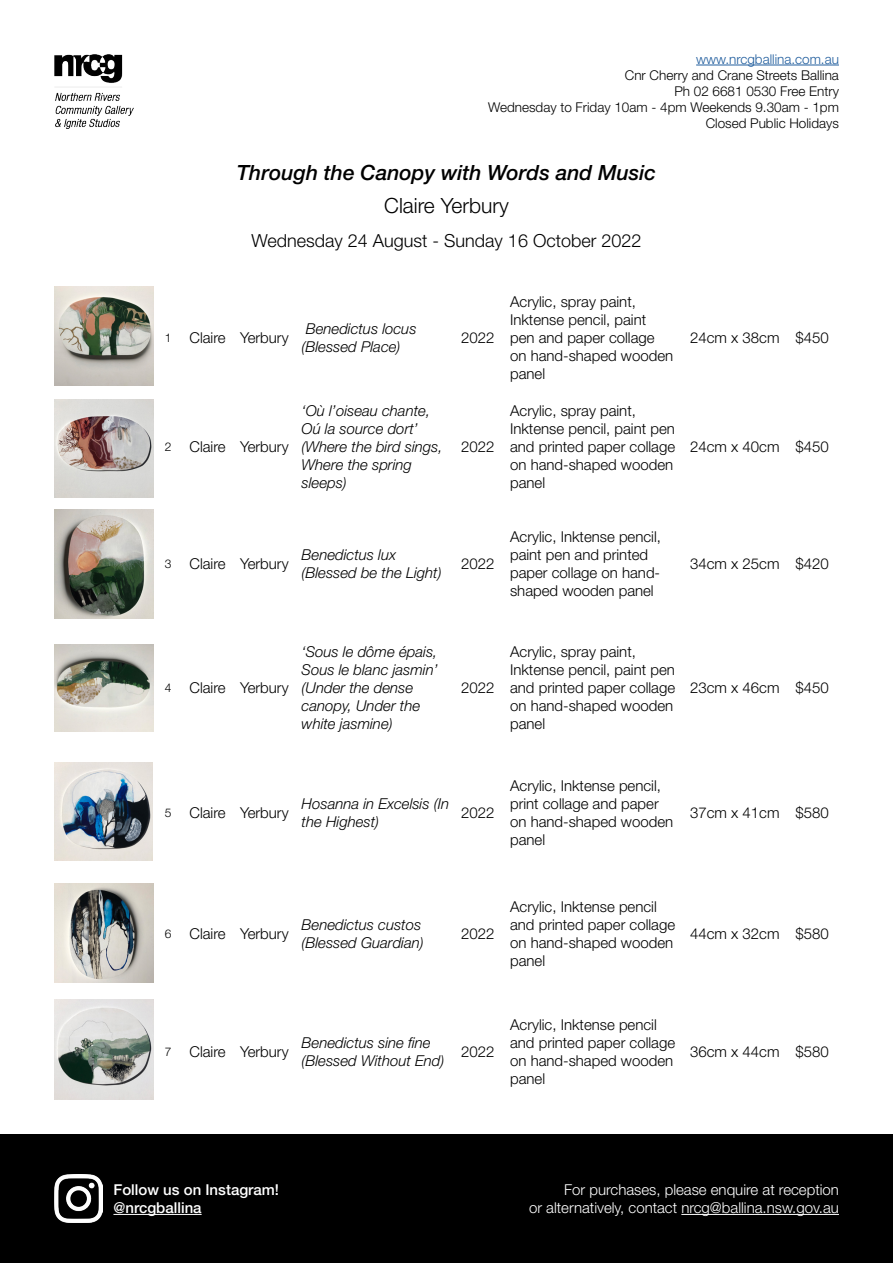
<style>
.page{position:relative;width:893px;height:1263px;background:#fff}
.page>*{position:absolute;margin:0;border:0;box-sizing:border-box;transform-origin:0 0}
.t1{font:italic 500 21px "Helvetica Neue LT Std";color:#000}
.t2{font:300 21px "Helvetica Neue LT Std";color:#000}
.t3{font:300 18px "Helvetica Neue LT Std";color:#000}
.t4{font:300 15px/18px "Helvetica Neue LT Std";color:#000}
.t5{font:italic 300 15px/18px "Helvetica Neue LT Std";color:#000}
.t6{font:300 15px/18px "Helvetica Neue LT Std";color:#fff;text-align:right}
.t7{font:500 15px/18px "Helvetica Neue LT Std";color:#fff}
.t8{font:300 13.5px/16.2px "Helvetica Neue LT Std";color:#000;text-align:right}
.t9{font:300 13.5px "Helvetica Neue LT Std";color:#215e9e}
.s1{font-size:12px}
</style>
<div class="page">
<hr style="left:696px;top:65px;width:143px;height:1px;background:#215e9e">
<div style="left:0;top:1134px;width:893px;height:129px;background:#000"></div>
<img style="left:54px;top:1174px;width:48px;height:48px">
<hr style="left:113px;top:1214px;width:89px;height:1px;background:#fff">
<img style="left:54px;top:287px;width:99px;height:98px">
<img style="left:54px;top:399px;width:99px;height:98px">
<img style="left:54px;top:509px;width:99px;height:109px">
<img style="left:54px;top:644px;width:99px;height:87px">
<img style="left:54px;top:762px;width:98px;height:98px">
<img style="left:54px;top:883px;width:99px;height:99px">
<img style="left:54px;top:1000px;width:99px;height:99px">
<img style="left:54px;top:54px;width:79px;height:74px">
<hr style="left:681px;top:1214px;width:158px;height:1px;background:#fff">
<p class="t9" style="left:696px;top:51px;width:144px">www.nrcgballina.com.au</p>
<p class="t8" style="left:488px;top:67px;width:352px">Cnr Cherry and Crane Streets Ballina<br>Ph 02 6681 0530 Free Entry<br>Wednesday to Friday 10am - 4pm Weekends 9.30am - 1pm Closed Public Holidays</p>
<h1 class="t1" style="left:237px;top:160px;width:421px">Through the Canopy with Words and Music</h1>
<h1 class="t2" style="left:384px;top:193px;width:126px">Claire Yerbury</h1>
<p class="t3" style="left:252px;top:229px;width:391px">Wednesday 24 August - Sunday 16 October 2022</p>
<p class="t4" style="left:165px;top:328px;width:125px"><span class="s1">1</span> Claire Yerbury</p>
<p class="t5" style="left:302px;top:319px;width:117px">Benedictus locus (Blessed Place)</p>
<p class="t4" style="left:461px;top:328px;width:35px">2022</p>
<p class="t4" style="left:165px;top:437px;width:125px"><span class="s1">2</span> Claire Yerbury</p>
<p class="t5" style="left:302px;top:401px;width:143px">‘Où l’oiseau chante,<br>Oú la source dort’ (Where the bird sings,<br>Where the spring sleeps)</p>
<p class="t4" style="left:461px;top:437px;width:35px">2022</p>
<p class="t4" style="left:165px;top:554px;width:125px"><span class="s1">3</span> Claire Yerbury</p>
<p class="t5" style="left:302px;top:545px;width:142px">Benedictus lux (Blessed be the Light)</p>
<p class="t4" style="left:461px;top:554px;width:35px">2022</p>
<p class="t4" style="left:510px;top:292px;width:165px">Acrylic, spray paint,<br>Inktense pencil, paint pen and paper collage on hand-shaped wooden panel</p>
<p class="t4" style="left:510px;top:401px;width:167px">Acrylic, spray paint,<br>Inktense pencil, paint pen and printed paper collage on hand-shaped wooden panel</p>
<p class="t4" style="left:690px;top:328px;width:140px">24cm x 38cm $450</p>
<p class="t4" style="left:690px;top:437px;width:140px">24cm x 40cm $450</p>
<p class="t4" style="left:510px;top:527px;width:152px">Acrylic, Inktense pencil, paint pen and printed paper collage on hand&shy;shaped wooden panel</p>
<p class="t4" style="left:690px;top:554px;width:140px">34cm x 25cm $420</p>
<p class="t4" style="left:165px;top:678px;width:125px"><span class="s1">4</span> Claire Yerbury</p>
<p class="t5" style="left:302px;top:643px;width:138px">‘Sous le dôme épais,<br>Sous le blanc jasmin’ (Under the dense canopy, Under the white jasmine)</p>
<p class="t4" style="left:461px;top:678px;width:35px">2022</p>
<p class="t4" style="left:510px;top:642px;width:167px">Acrylic, spray paint,<br>Inktense pencil, paint pen and printed paper collage on hand-shaped wooden panel</p>
<p class="t4" style="left:690px;top:678px;width:140px">23cm x 46cm $450</p>
<p class="t4" style="left:165px;top:803px;width:125px"><span class="s1">5</span> Claire Yerbury</p>
<p class="t5" style="left:302px;top:794px;width:149px">Hosanna in Excelsis (In the Highest)</p>
<p class="t4" style="left:461px;top:803px;width:35px">2022</p>
<p class="t4" style="left:510px;top:776px;width:165px">Acrylic, Inktense pencil, print collage and paper on hand-shaped wooden panel</p>
<p class="t4" style="left:690px;top:803px;width:140px">37cm x 41cm $580</p>
<p class="t4" style="left:165px;top:924px;width:125px"><span class="s1">6</span> Claire Yerbury</p>
<p class="t5" style="left:302px;top:915px;width:124px">Benedictus custos (Blessed Guardian)</p>
<p class="t4" style="left:461px;top:924px;width:35px">2022</p>
<p class="t4" style="left:510px;top:897px;width:167px">Acrylic, Inktense pencil and printed paper collage on hand-shaped wooden panel</p>
<p class="t4" style="left:690px;top:924px;width:140px">44cm x 32cm $580</p>
<p class="t4" style="left:165px;top:1042px;width:125px"><span class="s1">7</span> Claire Yerbury</p>
<p class="t5" style="left:302px;top:1033px;width:144px">Benedictus sine fine (Blessed Without End)</p>
<p class="t4" style="left:461px;top:1042px;width:35px">2022</p>
<p class="t4" style="left:510px;top:1015px;width:167px">Acrylic, Inktense pencil and printed paper collage on hand-shaped wooden panel</p>
<p class="t4" style="left:690px;top:1042px;width:140px">36cm x 44cm $580</p>
<p class="t7" style="left:113px;top:1180px;width:167px">Follow us on Instagram! @nrcgballina</p>
<p class="t6" style="left:529px;top:1180px;width:311px">For purchases, please enquire at reception<br>or alternatively, contact nrcg@ballina.nsw.gov.au</p>
</div>
